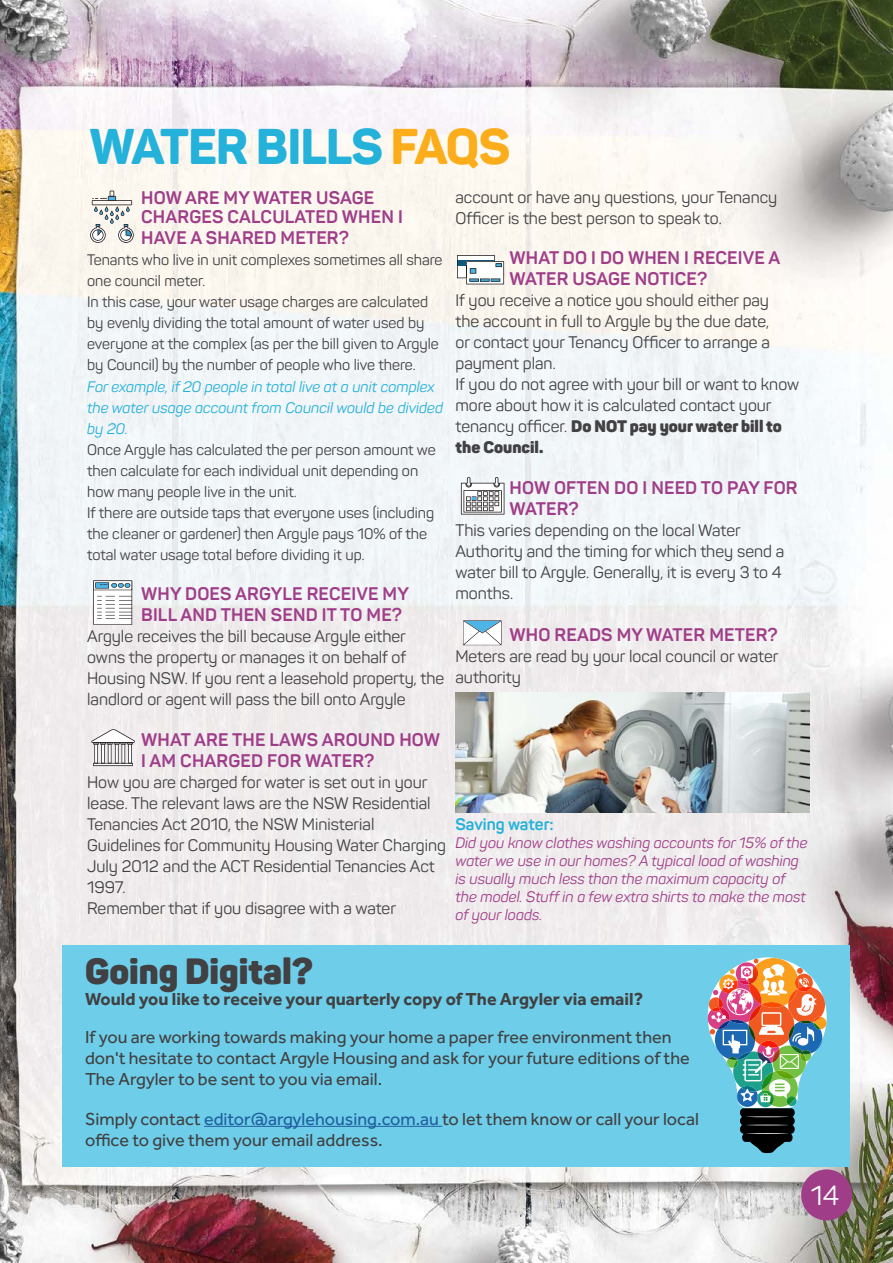
<style>
.page{position:relative;width:893px;height:1263px;background:#fff}
.page>*{position:absolute;margin:0;border:0;box-sizing:border-box;transform-origin:0 0}
.t1{font:800 49.5px "Panton";letter-spacing:-.02em;color:#24b1da}
.t2{font:900 36px "Panton";color:#414042}
.t3{font:27px "Panton";color:#fff}
.t4{font:18px/21px "Effra";color:#414042}
.t5{font:700 18px/21px "Panton";letter-spacing:.01em;color:#9f3d89}
.t6{font:700 18px "Effra";color:#414042}
.t7{font:16.5px/21px "Panton";color:#414042}
.t8{font:700 16.5px "Panton";color:#24b1da}
.t9{font:15px/21px "Panton";color:#414042}
.t10{font:italic 15px/18px "Panton";color:#9f3d89}
.t11{font:italic 15px/21px "Panton";color:#24b1da}
.s1{color:#fbad1b}
.s2{font-weight:900}
.s3{color:#215e9e}
</style>
<div class="page">
<img style="left:0;top:0;width:893px;height:1263px">
<div style="left:62px;top:945px;width:787px;height:221px;background:#6ecee9"></div>
<hr style="left:204px;top:1126px;width:238px;height:1px;background:#215e9e">
<img style="left:708px;top:957px;width:119px;height:196px">
<svg style="left:90px;top:191px;width:44px;height:52px"></svg>
<svg style="left:93px;top:580px;width:39px;height:45px"></svg>
<svg style="left:457px;top:255px;width:47px;height:29px"></svg>
<hr style="left:93px;top:763px;width:40px;height:3px;background:#241f21">
<hr style="left:101px;top:744px;width:4px;height:20px;background:#454142">
<hr style="left:128px;top:744px;width:4px;height:20px;background:#454143">
<svg style="left:91px;top:729px;width:44px;height:34px"></svg>
<svg style="left:461px;top:477px;width:43px;height:37px"></svg>
<svg style="left:463px;top:620px;width:39px;height:25px"></svg>
<img style="left:455px;top:693px;width:354px;height:120px">
<div style="left:801px;top:1169px;width:51px;height:51px;background:#9f3d89;border-radius:50%"></div>
<h1 class="t1" style="left:90px;top:115px;width:422px">WATER BILLS <span class="s1">FAQS</span></h1>
<p class="t7" style="left:455px;top:186px;width:323px">account or have any questions, your Tenancy<br>Officer is the best person to speak to.</p>
<p class="t5" style="left:509px;top:247px;width:272px">WHAT DO I DO WHEN I RECEIVE A<br>WATER USAGE NOTICE?</p>
<p class="t7" style="left:455px;top:290px;width:345px">If you receive a notice you should either pay<br>the account in full to Argyle by the due date,<br>or contact your Tenancy Officer to arrange a payment plan.<br>If you do not agree with your bill or want to know more about how it is calculated contact your tenancy officer. <span class="s2">Do NOT pay your water bill to the Council.</span></p>
<p class="t5" style="left:509px;top:477px;width:290px">HOW OFTEN DO I NEED TO PAY FOR<br>WATER?</p>
<p class="t7" style="left:455px;top:519px;width:330px">This varies depending on the local Water Authority and the timing for which they send a water bill to Argyle. Generally, it is every 3 to 4 months.</p>
<p class="t5" style="left:509px;top:624px;width:270px">WHO READS MY WATER METER?</p>
<p class="t7" style="left:455px;top:645px;width:324px">Meters are read by your local council or water authority</p>
<p class="t5" style="left:141px;top:187px;width:263px;line-height:20.2px">HOW ARE MY WATER USAGE<br>CHARGES CALCULATED WHEN I<br>HAVE A SHARED METER?</p>
<p class="t9" style="left:87px;top:250px;width:357px">Tenants who live in unit complexes sometimes all share one council meter.<br>In this case, your water usage charges are calculated by evenly dividing the total amount of water used by everyone at the complex (as per the bill given to Argyle by Council) by the number of people who live there.</p>
<p class="t11" style="left:87px;top:376px;width:357px">For example, if 20 people in total live at a unit complex the water usage account from Council would be divided by 20.</p>
<p class="t9" style="left:87px;top:439px;width:350px">Once Argyle has calculated the per person amount we then calculate for each individual unit depending on how many people live in the unit.<br>If there are outside taps that everyone uses (including the cleaner or gardener) then Argyle pays 10% of the total water usage total before dividing it up.</p>
<p class="t5" style="left:141px;top:583px;width:269px">WHY DOES ARGYLE RECEIVE MY<br>BILL AND THEN SEND IT TO ME?</p>
<p class="t7" style="left:87px;top:626px;width:359px">Argyle receives the bill because Argyle either owns the property or manages it on behalf of Housing NSW. If you rent a leasehold property, the landlord or agent will pass the bill onto Argyle</p>
<p class="t5" style="left:141px;top:728px;width:300px">WHAT ARE THE LAWS AROUND HOW<br>I AM CHARGED FOR WATER?</p>
<p class="t7" style="left:87px;top:771px;width:360px">How you are charged for water is set out in your lease. The relevant laws are the NSW Residential Tenancies Act 2010, the NSW Ministerial Guidelines for Community Housing Water Charging July 2012 and the ACT Residential Tenancies Act 1997.<br>Remember that if you disagree with a water</p>
<h2 class="t2" style="left:85px;top:948px;width:230px">Going Digital?</h2>
<p class="t6" style="left:85px;top:988px;width:560px">Would you like to receive your quarterly copy of The Argyler via email?</p>
<p class="t4" style="left:85px;top:1026px;width:606px">If you are working towards making your home a paper free environment then don't hesitate to contact Argyle Housing and ask for your future editions of the<br>The Argyler to be sent to you via email.</p>
<p class="t4" style="left:85px;top:1108px;width:615px">Simply contact <span class="s3">editor@argylehousing.com.au</span> to let them know or call your local office to give them your email address.</p>
<p class="t8" style="left:455px;top:814px;width:100px">Saving water:</p>
<p class="t10" style="left:455px;top:834px;width:354px">Did you know clothes washing accounts for 15% of the water we use in our homes? A typical load of washing is usually much less than the maximum capacity of the model. Stuff in a few extra shirts to make the most of your loads.</p>
<h3 class="t3" style="left:811px;top:1179px;width:30px">14</h3>
</div>
